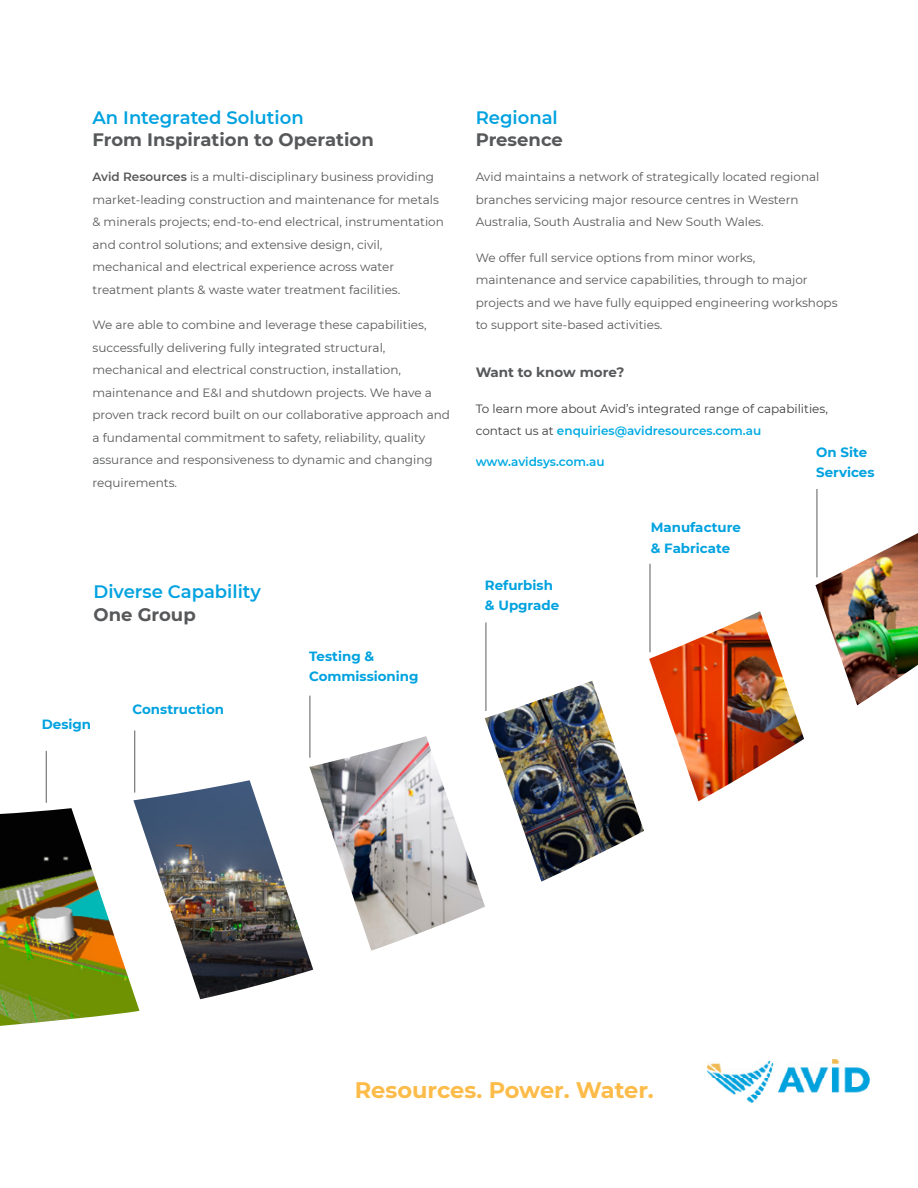
<style>
.page{position:relative;width:918px;height:1188px;background:#fff}
.page>*{position:absolute;margin:0;border:0;box-sizing:border-box;transform-origin:0 0}
.t1{font:700 22.5px "Montserrat";color:#fdbc4a}
.t2{font:700 18px/22.5px "Montserrat";color:#57585a}
.t3{font:600 18px/22.5px "Montserrat";color:#00a2df}
.t4{font:700 13.5px "Montserrat";color:#57585a}
.t5{font:700 13.35px/20.1px "Montserrat";color:#00a2df}
.t6{font:12px/22.5px "Montserrat";color:#57585a}
.t7{font:12px/22.5px "Montserrat";color:#3e3e3f}
.t8{font:600 12px "Montserrat";letter-spacing:-.005em;color:#00aae3}
.s1{font-weight:600;color:#00a2df}
.s2{font-weight:600}
.s3{font-weight:700;color:#57585a}
.s4{font-weight:600;color:#00aae3}
</style>
<div class="page">
<img style="left:706px;top:1059px;width:164px;height:45px">
<img style="left:0;top:808px;width:139px;height:218px">
<img style="left:133px;top:780px;width:180px;height:219px">
<img style="left:309px;top:736px;width:176px;height:215px">
<img style="left:485px;top:681px;width:159px;height:201px">
<img style="left:649px;top:611px;width:155px;height:190px">
<img style="left:815px;top:533px;width:103px;height:172px">
<hr style="left:309px;top:696px;width:1px;height:62px;background:#6c6d70">
<hr style="left:485px;top:622px;width:1px;height:89px;background:#6c6d70">
<hr style="left:649px;top:564px;width:2px;height:88px;background:#6c6d70">
<hr style="left:816px;top:489px;width:2px;height:88px;background:#6c6d70">
<hr style="left:134px;top:730px;width:1px;height:63px;background:#6c6d70">
<hr style="left:46px;top:751px;width:1px;height:52px;background:#6c6d70">
<p class="t2" style="left:92px;top:105px;width:283px"><span class="s1">An Integrated Solution<br></span>From Inspiration to Operation</p>
<p class="t6" style="left:92px;top:166px;width:353px"><span class="s2">Avid Resources</span> is a multi-disciplinary business providing market-leading construction and maintenance for metals &amp; minerals projects; end-to-end electrical, instrumentation and control solutions; and extensive design, civil, mechanical and electrical experience across water treatment plants &amp; waste water treatment facilities.</p>
<p class="t6" style="left:92px;top:313px;width:359px">We are able to combine and leverage these capabilities, successfully delivering fully integrated structural, mechanical and electrical construction, installation, maintenance and E&amp;I and shutdown projects. We have a proven track record built on our collaborative approach and a fundamental commitment to safety, reliability, quality assurance and responsiveness to dynamic and changing requirements.</p>
<p class="t3" style="left:94px;top:580px;width:169px">Diverse Capability<br><span class="s3">One Group</span></p>
<p class="t5" style="left:42px;top:714px;width:51px">Design</p>
<p class="t5" style="left:133px;top:699px;width:93px">Construction</p>
<p class="t5" style="left:309px;top:645px;width:111px">Testing &amp;<br>Commissioning</p>
<p class="t3" style="left:476px;top:105px;width:89px">Regional<br><span class="s3">Presence</span></p>
<p class="t6" style="left:476px;top:166px;width:345px">Avid maintains a network of strategically located regional branches servicing major resource centres in Western<br>Australia, South Australia and New South Wales.</p>
<p class="t6" style="left:476px;top:246px;width:363px">We offer full service options from minor works, maintenance and service capabilities, through to major projects and we have fully equipped engineering workshops to support site-based activities.</p>
<p class="t4" style="left:476px;top:363px;width:150px">Want to know more?</p>
<p class="t7" style="left:476px;top:397px;width:354px">To learn more about Avid’s integrated range of capabilities, contact us at <span class="s4">enquiries@avidresources.com.au</span></p>
<p class="t8" style="left:476px;top:453px;width:130px">www.avidsys.com.au</p>
<p class="t5" style="left:816px;top:441px;width:60px">On Site<br>Services</p>
<p class="t5" style="left:485px;top:575px;width:76px">Refurbish &amp; Upgrade</p>
<p class="t5" style="left:651px;top:517px;width:92px">Manufacture &amp; Fabricate</p>
<p class="t1" style="left:355px;top:1074px;width:301px">Resources. Power. Water.</p>
</div>
